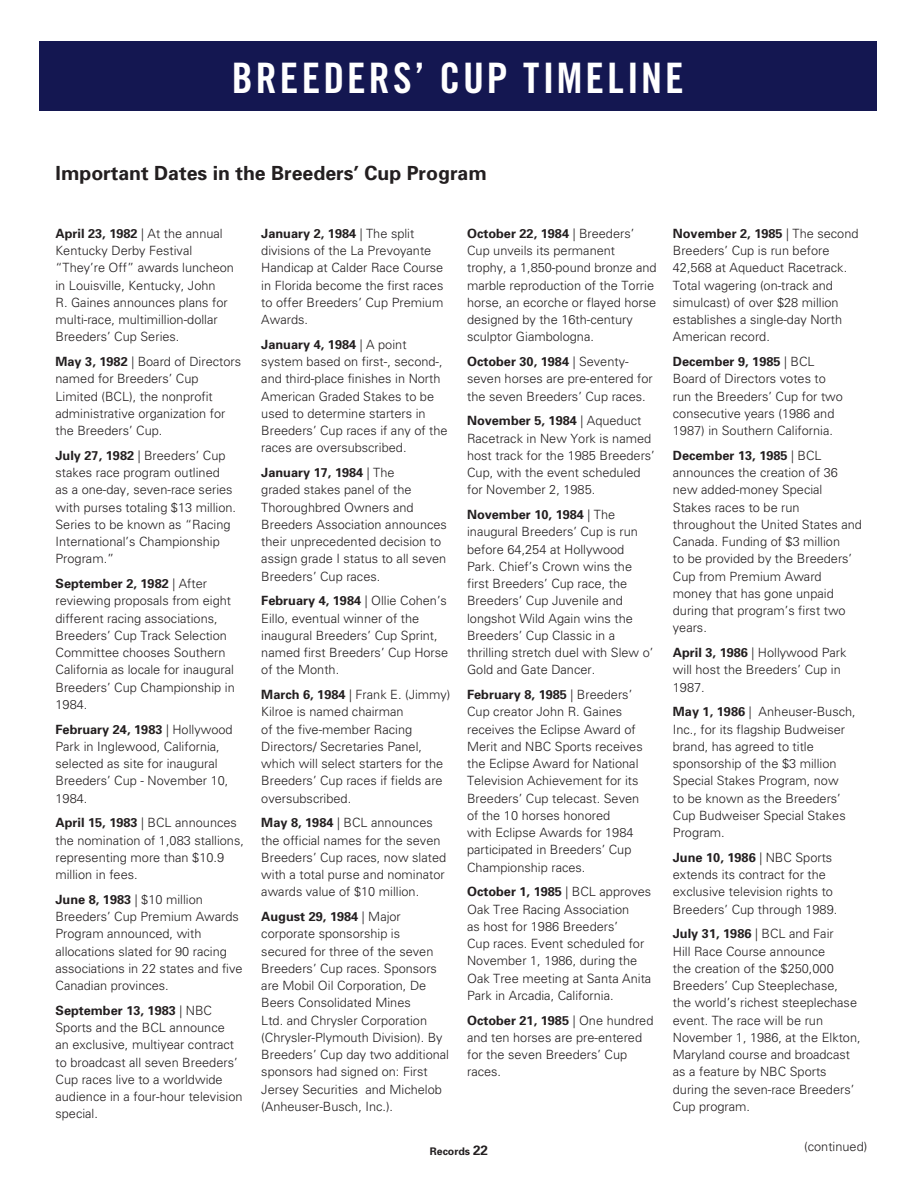
<style>
.page{position:relative;width:918px;height:1188px;background:#fff}
.page>*{position:absolute;margin:0;border:0;box-sizing:border-box;transform-origin:0 0}
.t1{font:42px "Trade Gothic Bold Cond Twenty";letter-spacing:.075em;color:#fff}
.Chart_Header{font:700 19.5px "Univers";color:#231f20}
.Dates_Copy{font:300 12.75px/17.2px "Univers";color:#231f20}
.Chart_w_Rule{font:300 12.75px "Univers";color:#231f20}
.t2{font:700 10.5px "Univers";color:#231f20}
.s1{font-weight:700}
.s2{font-size:13.5px}
</style>
<div class="page">
<div style="left:39px;top:41px;width:837px;height:70px;background:#141751"></div>
<h1 class="t1" style="left:232px;top:53px;width:453px">BREEDERS’ CUP TIMELINE</h1>
<p class="Chart_Header" style="left:56px;top:161px;width:433px">Important Dates in the Breeders’ Cup Program</p>
<p class="Dates_Copy" style="left:56px;top:225px;width:180px"><span class="s1">April 23, 1982</span> | At the annual<br>Kentucky Derby Festival “They’re Off” awards luncheon in Louisville, Kentucky, John<br>R. Gaines announces plans for multi-race, multimillion-dollar<br>Breeders’ Cup Series.</p>
<p class="Dates_Copy" style="left:56px;top:353px;width:187px"><span class="s1">May 3, 1982</span> | Board of Directors named for Breeders’ Cup<br>Limited (BCL), the nonprofit administrative organization for the Breeders’ Cup.</p>
<p class="Dates_Copy" style="left:56px;top:447px;width:182px"><span class="s1">July 27, 1982</span> | Breeders’ Cup stakes race program outlined<br>as a one-day, seven-race series with purses totaling $13 million.<br>Series to be known as “Racing<br>International’s Championship<br>Program.”</p>
<p class="Dates_Copy" style="left:56px;top:575px;width:181px"><span class="s1">September 2, 1982</span> | After reviewing proposals from eight different racing associations,<br>Breeders’ Cup Track Selection<br>Committee chooses Southern<br>California as locale for inaugural<br>Breeders’ Cup Championship in<br>1984.</p>
<p class="Dates_Copy" style="left:56px;top:720px;width:179px"><span class="s1">February 24, 1983</span> | Hollywood<br>Park in Inglewood, California, selected as site for inaugural<br>Breeders’ Cup - November 10,<br>1984.</p>
<p class="Dates_Copy" style="left:56px;top:814px;width:190px"><span class="s1">April 15, 1983</span> | BCL announces the nomination of 1,083 stallions, representing more than $10.9 million in fees.</p>
<p class="Dates_Copy" style="left:56px;top:891px;width:189px"><span class="s1">June 8, 1983</span> | $10 million<br>Breeders’ Cup Premium Awards<br>Program announced, with allocations slated for 90 racing associations in 22 states and five<br>Canadian provinces.</p>
<p class="Dates_Copy" style="left:56px;top:1002px;width:189px"><span class="s1">September 13, 1983</span> | NBC<br>Sports and the BCL announce<br>an exclusive, multiyear contract to broadcast all seven Breeders’<br>Cup races live to a worldwide audience in a four-hour television special.</p>
<p class="Dates_Copy" style="left:261px;top:225px;width:184px"><span class="s1">January 2, 1984</span> | The split divisions of the La Prevoyante<br>Handicap at Calder Race Course in Florida become the first races to offer Breeders’ Cup Premium<br>Awards.</p>
<p class="Dates_Copy" style="left:261px;top:336px;width:188px"><span class="s1">January 4, 1984</span> | A point system based on first-, second-, and third-place finishes in North<br>American Graded Stakes to be used to determine starters in<br>Breeders’ Cup races if any of the races are oversubscribed.</p>
<p class="Dates_Copy" style="left:261px;top:464px;width:187px"><span class="s1">January 17, 1984</span> | The<br>graded stakes panel of the<br>Thoroughbred Owners and<br>Breeders Association announces their unprecedented decision to assign grade I status to all seven<br>Breeders’ Cup races.</p>
<p class="Dates_Copy" style="left:261px;top:592px;width:189px"><span class="s1">February 4, 1984</span> | Ollie Cohen’s<br>Eillo, eventual winner of the inaugural Breeders’ Cup Sprint, named first Breeders’ Cup Horse of the Month.</p>
<p class="Dates_Copy" style="left:261px;top:686px;width:191px"><span class="s1">March 6, 1984</span> | Frank E. (Jimmy)<br>Kilroe is named chairman<br>of the five-member Racing<br>Directors/ Secretaries Panel, which will select starters for the<br>Breeders’ Cup races if fields are oversubscribed.</p>
<p class="Dates_Copy" style="left:261px;top:814px;width:186px"><span class="s1">May 8, 1984</span> | BCL announces the official names for the seven<br>Breeders’ Cup races, now slated with a total purse and nominator awards value of $10 million.</p>
<p class="Dates_Copy" style="left:261px;top:908px;width:189px"><span class="s1">August 29, 1984</span> | Major corporate sponsorship is<br>secured for three of the seven<br>Breeders’ Cup races. Sponsors are Mobil Oil Corporation, De<br>Beers Consolidated Mines<br>Ltd. and Chrysler Corporation (Chrysler-Plymouth Division). By<br>Breeders’ Cup day two additional sponsors had signed on: First<br>Jersey Securities and Michelob (Anheuser-Busch, Inc.).</p>
<p class="Dates_Copy" style="left:467px;top:225px;width:191px"><span class="s1">October 22, 1984</span> | Breeders’<br>Cup unveils its permanent trophy, a 1,850-pound bronze and marble reproduction of the Torrie horse, an ecorche or flayed horse designed by the 16th-century sculptor Giambologna.</p>
<p class="Dates_Copy" style="left:467px;top:353px;width:187px"><span class="s1">October 30, 1984</span> | Seventy&shy;seven horses are pre-entered for the seven Breeders’ Cup races.</p>
<p class="Dates_Copy" style="left:467px;top:412px;width:189px"><span class="s1">November 5, 1984</span> | Aqueduct<br>Racetrack in New York is named host track for the 1985 Breeders’<br>Cup, with the event scheduled for November 2, 1985.</p>
<p class="Dates_Copy" style="left:467px;top:506px;width:188px"><span class="s1">November 10, 1984</span> | The inaugural Breeders’ Cup is run before 64,254 at Hollywood<br>Park. Chief’s Crown wins the first Breeders’ Cup race, the<br>Breeders’ Cup Juvenile and longshot Wild Again wins the<br>Breeders’ Cup Classic in a thrilling stretch duel with Slew o’<br>Gold and Gate Dancer.</p>
<p class="Dates_Copy" style="left:467px;top:686px;width:177px"><span class="s1">February 8, 1985</span> | Breeders’<br>Cup creator John R. Gaines receives the Eclipse Award of<br>Merit and NBC Sports receives the Eclipse Award for National<br>Television Achievement for its<br>Breeders’ Cup telecast. Seven of the 10 horses honored<br>with Eclipse Awards for 1984 participated in Breeders’ Cup<br>Championship races.</p>
<p class="Dates_Copy" style="left:467px;top:883px;width:186px"><span class="s1">October 1, 1985</span> | BCL approves<br>Oak Tree Racing Association<br>as host for 1986 Breeders’<br>Cup races. Event scheduled for<br>November 1, 1986, during the<br>Oak Tree meeting at Santa Anita<br>Park in Arcadia, California.</p>
<p class="Dates_Copy" style="left:467px;top:1011px;width:188px"><span class="s1">October 21, 1985</span> | One hundred and ten horses are pre-entered for the seven Breeders’ Cup races.</p>
<p class="t2" style="left:430px;top:1145px;width:60px">Records <span class="s2">22</span></p>
<p class="Dates_Copy" style="left:673px;top:225px;width:187px"><span class="s1">November 2, 1985</span> | The second<br>Breeders’ Cup is run before<br>42,568 at Aqueduct Racetrack.<br>Total wagering (on-track and simulcast) of over $28 million establishes a single-day North<br>American record.</p>
<p class="Dates_Copy" style="left:673px;top:353px;width:172px"><span class="s1">December 9, 1985</span> | BCL<br>Board of Directors votes to run the Breeders’ Cup for two consecutive years (1986 and<br>1987) in Southern California.</p>
<p class="Dates_Copy" style="left:673px;top:447px;width:191px"><span class="s1">December 13, 1985</span> | BCL announces the creation of 36 new added-money Special<br>Stakes races to be run throughout the United States and<br>Canada. Funding of $3 million<br>to be provided by the Breeders’<br>Cup from Premium Award money that has gone unpaid during that program’s first two years.</p>
<p class="Dates_Copy" style="left:673px;top:644px;width:175px"><span class="s1">April 3, 1986</span> | Hollywood Park will host the Breeders’ Cup in<br>1987.</p>
<p class="Dates_Copy" style="left:673px;top:703px;width:184px"><span class="s1">May 1, 1986</span> | Anheuser-Busch,<br>Inc., for its flagship Budweiser brand, has agreed to title sponsorship of the $3 million<br>Special Stakes Program, now<br>to be known as the Breeders’<br>Cup Budweiser Special Stakes<br>Program.</p>
<p class="Dates_Copy" style="left:673px;top:849px;width:166px"><span class="s1">June 10, 1986</span> | NBC Sports extends its contract for the exclusive television rights to<br>Breeders’ Cup through 1989.</p>
<p class="Dates_Copy" style="left:673px;top:925px;width:189px"><span class="s1">July 31, 1986</span> | BCL and Fair<br>Hill Race Course announce<br>the creation of the $250,000<br>Breeders’ Cup Steeplechase,<br>the world’s richest steeplechase event. The race will be run<br>November 1, 1986, at the Elkton,<br>Maryland course and broadcast as a feature by NBC Sports during the seven-race Breeders’<br>Cup program.</p>
<p class="Chart_w_Rule" style="left:804px;top:1139px;width:65px">(continued)</p>
</div>
